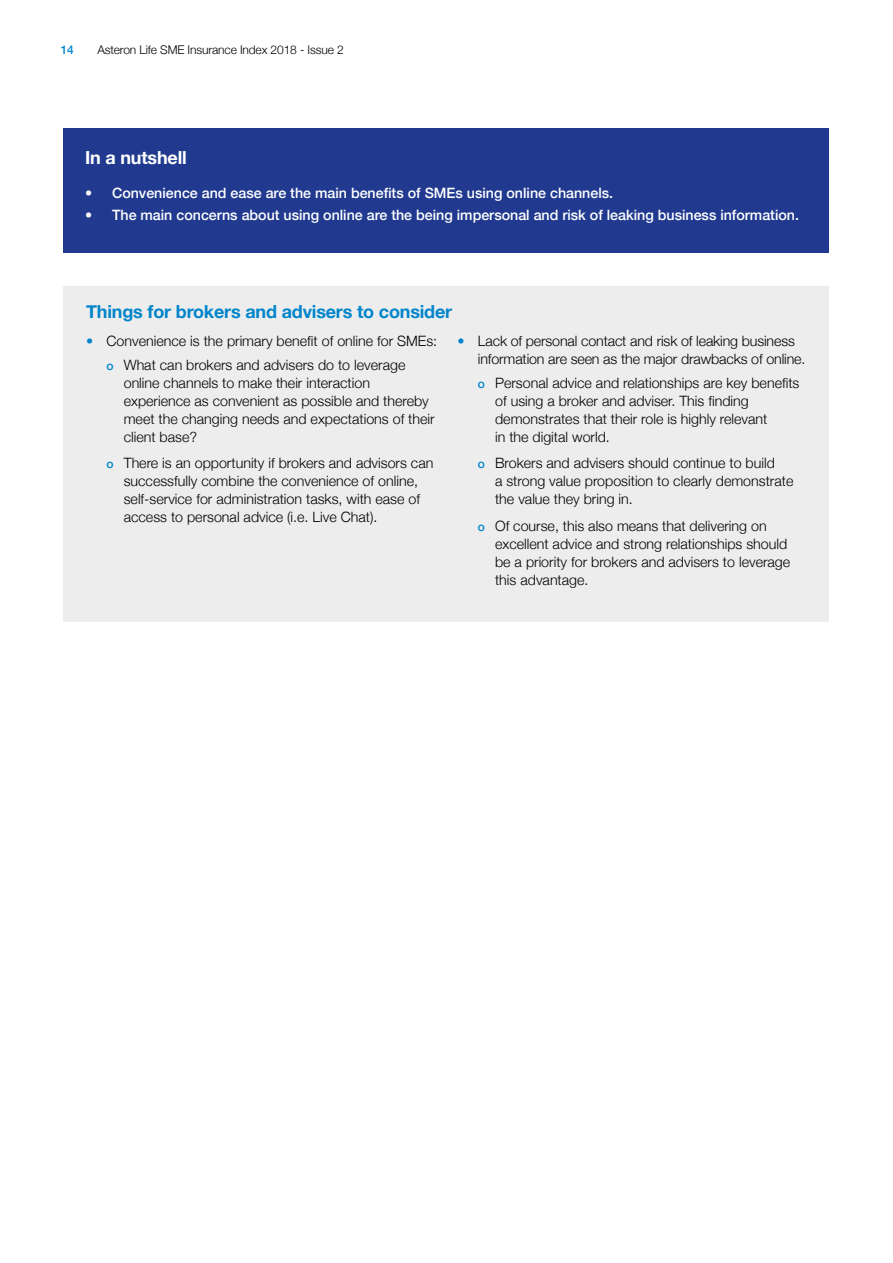
<style>
.page{position:relative;width:893px;height:1263px;background:#fff}
.page>*{position:absolute;margin:0;border:0;box-sizing:border-box;transform-origin:0 0}
.t1{font:700 18px "Helvetica Neue";letter-spacing:-.01em;color:#0085cb}
.t2{font:700 18px "Helvetica Neue";letter-spacing:-.01em;color:#fff}
.t3{font:300 14.25px/18px "Helvetica Neue";color:#000}
.t4{font:500 14.25px "Helvetica Neue";color:#fff}
.t5{font:300 12px "Helvetica Neue";letter-spacing:-.01em;color:#000}
.t6{font:500 12px "Helvetica Neue";color:#0085cb}
.s1{color:#0085cb}
.s2{font-weight:500;font-size:12px;color:#0085cb}
</style>
<div class="page">
<div style="left:64px;top:128px;width:765px;height:125px;background:#213a8f"></div>
<div style="left:64px;top:287px;width:765px;height:335px;background:#ededed"></div>
<p class="t6" style="left:61px;top:40px;width:15px">14</p>
<p class="t5" style="left:97px;top:40px;width:248px">Asteron Life SME Insurance Index 2018 - Issue 2</p>
<p class="t2" style="left:85px;top:143px;width:103px">In a nutshell</p>
<p class="t4" style="left:85px;top:181px;width:530px">• Convenience and ease are the main benefits of SMEs using online channels.</p>
<p class="t4" style="left:85px;top:204px;width:715px">• The main concerns about using online are the being impersonal and risk of leaking business information.</p>
<p class="t1" style="left:86px;top:298px;width:368px">Things for brokers and advisers to consider</p>
<p class="t3" style="left:107px;top:328px;width:332px;line-height:23.5px;text-indent:-20px"><span class="s1">•</span> Convenience is the primary benefit of online for SMEs: <span class="s2">o</span> What can brokers and advisers do to leverage</p>
<p class="t3" style="left:124px;top:373px;width:312px">online channels to make their interaction experience as convenient as possible and thereby meet the changing needs and expectations of their client base?</p>
<p class="t3" style="left:124px;top:453px;width:311px;text-indent:-17px"><span class="s2">o</span> There is an opportunity if brokers and advisors can successfully combine the convenience of online, self-service for administration tasks, with ease of access to personal advice (i.e. Live Chat).</p>
<p class="t3" style="left:478px;top:331px;width:329px;text-indent:-20px"><span class="s1">•</span> Lack of personal contact and risk of leaking business information are seen as the major drawbacks of online.</p>
<p class="t3" style="left:495px;top:373px;width:306px;text-indent:-17px"><span class="s2">o</span> Personal advice and relationships are key benefits of using a broker and adviser. This finding demonstrates that their role is highly relevant<br>in the digital world.</p>
<p class="t3" style="left:495px;top:453px;width:300px;text-indent:-17px"><span class="s2">o</span> Brokers and advisers should continue to build<br>a strong value proposition to clearly demonstrate the value they bring in.</p>
<p class="t3" style="left:495px;top:516px;width:297px;text-indent:-17px"><span class="s2">o</span> Of course, this also means that delivering on excellent advice and strong relationships should be a priority for brokers and advisers to leverage this advantage.</p>
</div>
